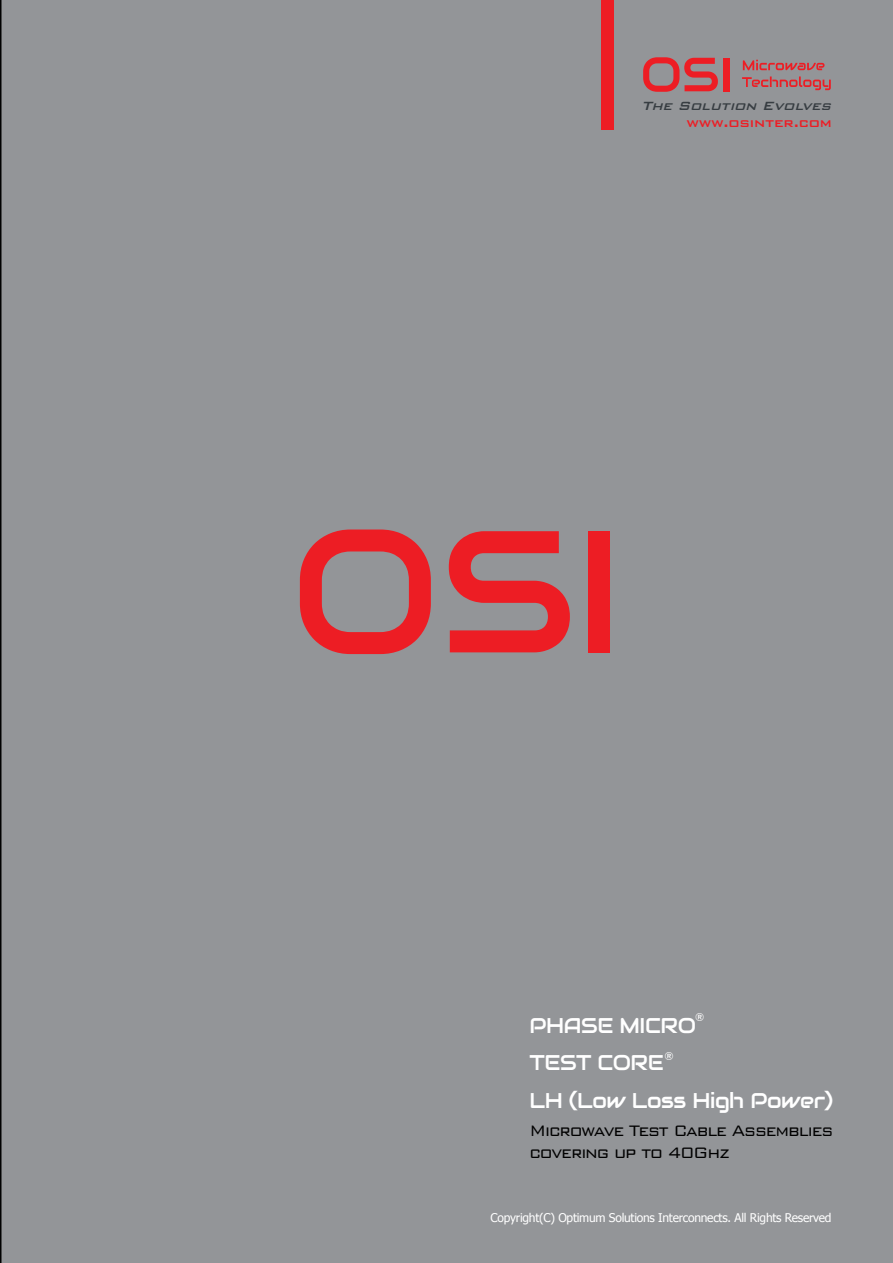
<style>
.page{position:relative;width:893px;height:1263px;background:#939598}
.page>*{position:absolute;margin:0;border:0;box-sizing:border-box;transform-origin:0 0}
.t1{font:173.1px "Audiowide";color:#ed1d24}
.t2{font:21.3px/37.3px "Audiowide";letter-spacing:-.02em;color:#fff}
.t3{font:300 20.25px/22.4px "Bank Gothic BT";letter-spacing:-.06em;color:#000;scale:.92 1}
.t4{font:500 16.05px "Bank Gothic BT";color:#ed1d24}
.t5{font:italic 500 15.9px "Bank Gothic BT";color:#373d42}
.t6{font:12px "Tahoma";letter-spacing:-.02em;color:#fff}
.t7{font:500 11.1px "Bank Gothic BT";color:#fff}
</style>
<div class="page">
<svg style="left:643px;top:57px;width:75px;height:35px"></svg>
<div style="left:723px;top:58px;width:6px;height:33px;background:#ed1d24"></div>
<svg style="left:743px;top:60px;width:81px;height:10px"></svg>
<svg style="left:742px;top:76px;width:89px;height:14px"></svg>
<div style="left:601px;top:0;width:12px;height:130px;background:#ed1d24"></div>
<hr style="left:0;top:0;width:2px;height:1263px;background:#000">
<h3 class="t5" style="left:642px;top:97px;width:195px">The Solution Evolves</h3>
<h3 class="t4" style="left:686px;top:114px;width:147px">www.osinter.com</h3>
<h1 class="t1" style="left:291px;top:481px;width:334px">O S I</h1>
<p class="t7" style="left:695px;top:1012px;width:11px">®</p>
<h2 class="t2" style="left:529px;top:1007px;width:305px">PHASE MICRO<br>TEST CO RE<br>LH (LOW LOSS HIGH POWER)</h2>
<h3 class="t3" style="left:529px;top:1119px;width:332px">Microwave Test Cable Assemblies covering up to 40Ghz</h3>
<p class="t7" style="left:664px;top:1051px;width:11px">®</p>
<p class="t6" style="left:491px;top:1209px;width:342px">Copyright(C) Optimum Solutions Interconnects. All Rights Reserved</p>
</div>
